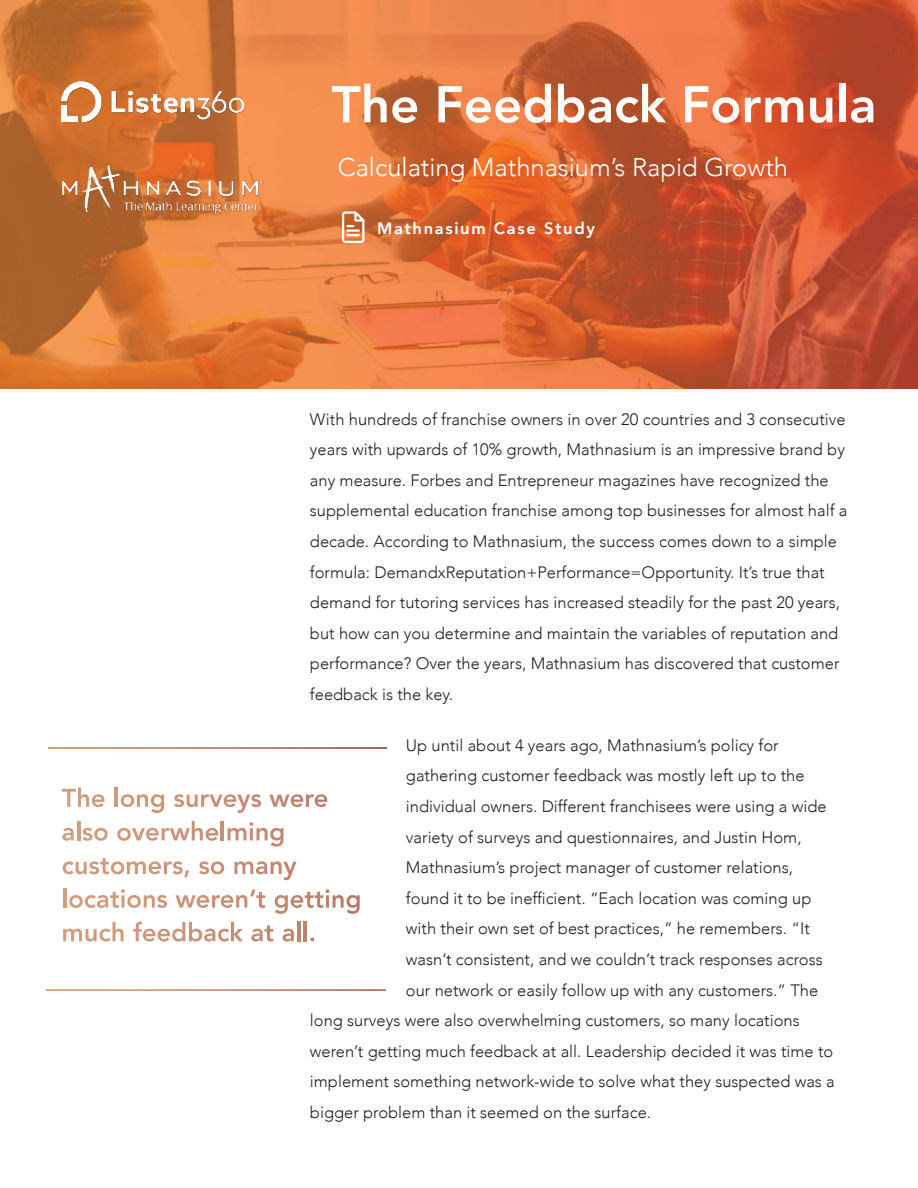
<style>
.page{position:relative;width:918px;height:1188px;background:#fff}
.page>*{position:absolute;margin:0;border:0;box-sizing:border-box;transform-origin:0 0}
.t1{font:800 51px "Avenir";color:#fff}
.t2{font:300 25.5px "Avenir";color:#fff}
.t3{font:300 16.5px/30.6px "Avenir";color:#221f1f}
.t4{font:800 16.5px "Avenir";letter-spacing:.1em;color:#fff}
</style>
<div class="page">
<img style="left:0;top:0;width:918px;height:389px">
<img style="left:62px;top:81px;width:181px;height:40px">
<img style="left:49px;top:747px;width:337px;height:2px">
<img style="left:62px;top:789px;width:14px;height:18px">
<img style="left:78px;top:788px;width:11px;height:19px">
<svg style="left:92px;top:794px;width:13px;height:13px"></svg>
<svg style="left:121px;top:794px;width:27px;height:13px"></svg>
<img style="left:151px;top:794px;width:13px;height:19px">
<svg style="left:174px;top:794px;width:35px;height:13px"></svg>
<img style="left:209px;top:795px;width:14px;height:12px">
<svg style="left:224px;top:794px;width:12px;height:13px"></svg>
<img style="left:237px;top:795px;width:13px;height:18px">
<svg style="left:251px;top:794px;width:10px;height:13px"></svg>
<img style="left:269px;top:795px;width:20px;height:12px">
<svg style="left:291px;top:794px;width:36px;height:13px"></svg>
<svg style="left:62px;top:828px;width:12px;height:13px"></svg>
<svg style="left:83px;top:828px;width:10px;height:13px"></svg>
<img style="left:94px;top:828px;width:14px;height:13px">
<img style="left:117px;top:828px;width:14px;height:13px">
<svg style="left:132px;top:828px;width:37px;height:13px"></svg>
<img style="left:170px;top:828px;width:20px;height:12px">
<img style="left:192px;top:821px;width:11px;height:19px">
<svg style="left:206px;top:828px;width:12px;height:13px"></svg>
<img style="left:228px;top:828px;width:18px;height:12px">
<img style="left:249px;top:822px;width:4px;height:18px">
<svg style="left:256px;top:828px;width:12px;height:12px"></svg>
<img style="left:270px;top:828px;width:13px;height:19px">
<svg style="left:63px;top:861px;width:36px;height:13px"></svg>
<img style="left:100px;top:858px;width:9px;height:16px">
<svg style="left:111px;top:861px;width:13px;height:13px"></svg>
<img style="left:127px;top:861px;width:19px;height:13px">
<svg style="left:148px;top:861px;width:41px;height:16px"></svg>
<svg style="left:199px;top:861px;width:25px;height:13px"></svg>
<img style="left:234px;top:861px;width:19px;height:13px">
<svg style="left:256px;top:861px;width:26px;height:13px"></svg>
<img style="left:283px;top:862px;width:14px;height:18px">
<img style="left:69px;top:895px;width:14px;height:13px">
<svg style="left:85px;top:895px;width:23px;height:13px"></svg>
<img style="left:110px;top:892px;width:9px;height:16px">
<img style="left:121px;top:889px;width:4px;height:19px">
<img style="left:127px;top:895px;width:14px;height:13px">
<svg style="left:144px;top:895px;width:23px;height:13px"></svg>
<img style="left:175px;top:895px;width:21px;height:13px">
<svg style="left:197px;top:890px;width:58px;height:18px"></svg>
<img style="left:256px;top:892px;width:9px;height:16px">
<img style="left:275px;top:895px;width:13px;height:19px">
<svg style="left:291px;top:895px;width:12px;height:13px"></svg>
<img style="left:305px;top:892px;width:8px;height:16px">
<img style="left:315px;top:892px;width:8px;height:16px">
<img style="left:326px;top:889px;width:3px;height:19px">
<svg style="left:333px;top:895px;width:11px;height:13px"></svg>
<img style="left:346px;top:895px;width:14px;height:19px">
<img style="left:63px;top:929px;width:19px;height:12px">
<svg style="left:86px;top:929px;width:25px;height:13px"></svg>
<img style="left:112px;top:922px;width:12px;height:19px">
<img style="left:133px;top:922px;width:9px;height:19px">
<svg style="left:143px;top:929px;width:27px;height:13px"></svg>
<img style="left:172px;top:922px;width:13px;height:20px">
<img style="left:189px;top:922px;width:13px;height:20px">
<svg style="left:204px;top:929px;width:25px;height:13px"></svg>
<img style="left:231px;top:922px;width:12px;height:19px">
<svg style="left:251px;top:929px;width:12px;height:13px"></svg>
<img style="left:264px;top:925px;width:9px;height:17px">
<svg style="left:283px;top:929px;width:11px;height:13px"></svg>
<svg style="left:310px;top:938px;width:4px;height:3px"></svg>
<svg style="left:342px;top:211px;width:22px;height:32px"></svg>
<img style="left:48px;top:158px;width:228px;height:67px">
<h1 class="t1" style="left:332px;top:84px;width:546px">The Feedback Formula</h1>
<h2 class="t2" style="left:338px;top:157px;width:452px">Calculating Mathnasium’s Rapid Growth</h2>
<p class="t4" style="left:377px;top:222px;width:219px">Mathnasium Case Study</p>
<p class="t3" style="left:310px;top:405px;width:539px">With hundreds of franchise owners in over 20 countries and 3 consecutive years with upwards of 10% growth, Mathnasium is an impressive brand by any measure. Forbes and Entrepreneur magazines have recognized the supplemental education franchise among top businesses for almost half a decade. According to Mathnasium, the success comes down to a simple formula: DemandxReputation+Performance=Opportunity. It’s true that demand for tutoring services has increased steadily for the past 20 years, but how can you determine and maintain the variables of reputation and performance? Over the years, Mathnasium has discovered that customer feedback is the key.</p>
<p class="t3" style="left:406px;top:731px;width:374px">Up until about 4 years ago, Mathnasium’s policy for</p>
<p class="t3" style="left:406px;top:762px;width:400px">gathering customer feedback was mostly left up to the</p>
<p class="t3" style="left:406px;top:792px;width:422px">individual owners. Different franchisees were using a wide</p>
<p class="t3" style="left:406px;top:823px;width:397px">variety of surveys and questionnaires, and Justin Hom,</p>
<p class="t3" style="left:406px;top:854px;width:389px">Mathnasium’s project manager of customer relations,</p>
<p class="t3" style="left:406px;top:883px;width:407px">found it to be inefficient. “Each location was coming up</p>
<p class="t3" style="left:406px;top:913px;width:405px">with their own set of best practices,” he remembers. “It</p>
<p class="t3" style="left:406px;top:945px;width:418px">wasn’t consistent, and we couldn’t track responses across</p>
<p class="t3" style="left:406px;top:976px;width:414px">our network or easily follow up with any customers.” The</p>
<p class="t3" style="left:310px;top:1007px;width:491px">long surveys were also overwhelming customers, so many locations</p>
<p class="t3" style="left:310px;top:1037px;width:525px">weren’t getting much feedback at all. Leadership decided it was time to</p>
<p class="t3" style="left:310px;top:1068px;width:526px">implement something network-wide to solve what they suspected was a</p>
<p class="t3" style="left:310px;top:1098px;width:343px">bigger problem than it seemed on the surface.</p>
</div>
